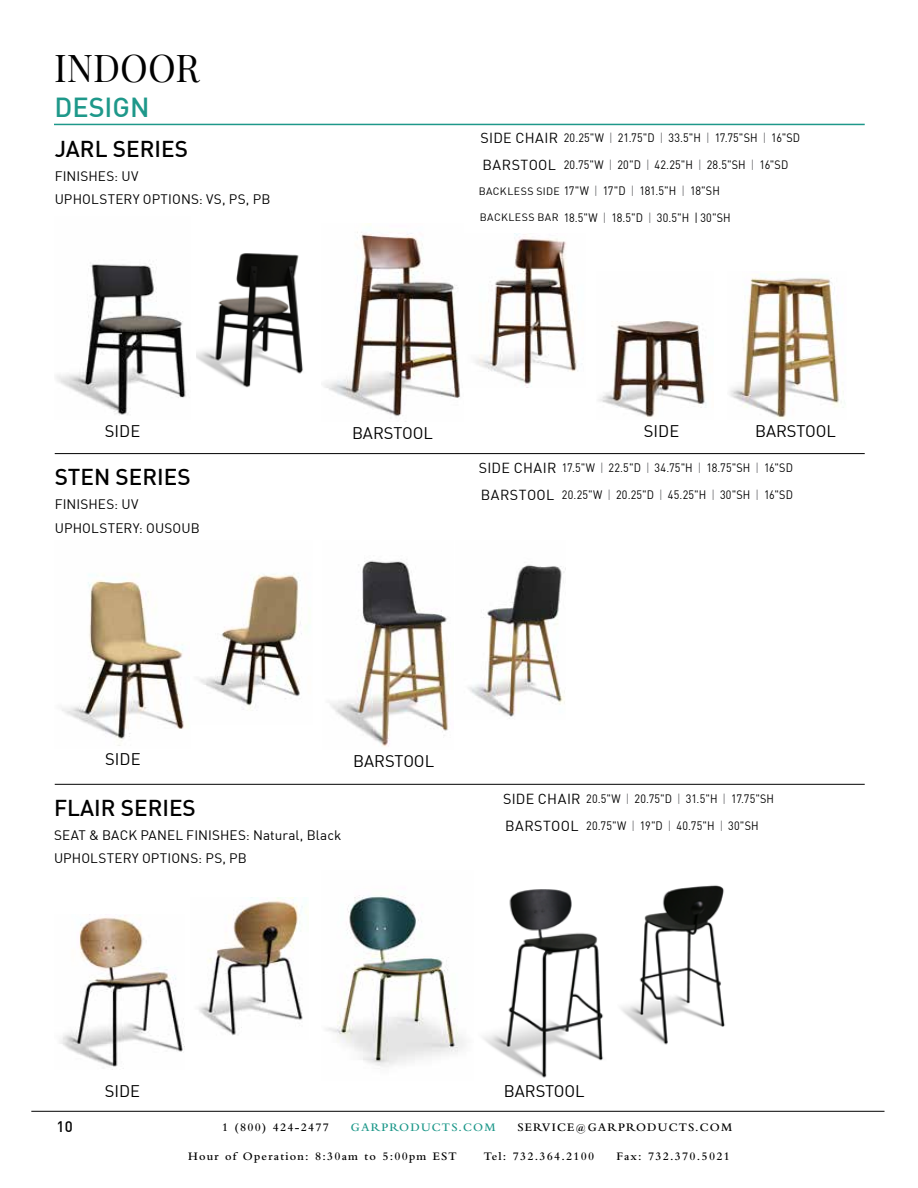
<style>
.page{position:relative;width:918px;height:1188px;background:#fff}
.page>*{position:absolute;margin:0;border:0;box-sizing:border-box;transform-origin:0 0}
.t1{font:37.5px "Playfair Display";color:#000}
.t2{font:500 27px "DINOT";color:#1e988a}
.t3{font:500 22.5px "DINOT";color:#000}
.t4{font:16.5px "DINOT";color:#000}
.t5{font:500 15px "DINOT";color:#000}
.t6{font:14.25px/27px "DINOT";letter-spacing:.02em;color:#000}
.t7{font:13.5px/23.4px "DINOT";letter-spacing:.01em;color:#000}
.t8{font:12px "DINOT";letter-spacing:.015em;color:#000;scale:.9 1}
.t9{font:600 12px "Bembo MT Pro";letter-spacing:.1em;color:#000}
.t10{font:12px/26.2px "DINOT";letter-spacing:-.03em;color:#000;scale:.9 1}
.t11{font:600 12px "Bembo MT Pro";letter-spacing:.1em;color:#1e988a}
.t12{font:10.5px "DINOT";letter-spacing:.045em;color:#000}
.s1{color:#77787b}
</style>
<div class="page">
<hr style="left:54px;top:124px;width:811px;height:1px;background:#1e988a">
<hr style="left:55px;top:453px;width:810px;height:1px;background:#000">
<hr style="left:55px;top:784px;width:810px;height:1px;background:#000">
<img style="left:56px;top:262px;width:130px;height:153px">
<img style="left:196px;top:253px;width:107px;height:135px">
<img style="left:324px;top:224px;width:136px;height:198px">
<img style="left:475px;top:233px;width:102px;height:154px">
<img style="left:598px;top:321px;width:109px;height:96px">
<img style="left:730px;top:273px;width:114px;height:146px">
<img style="left:62px;top:574px;width:122px;height:172px">
<img style="left:199px;top:573px;width:107px;height:137px">
<img style="left:330px;top:560px;width:119px;height:187px">
<img style="left:468px;top:564px;width:97px;height:155px">
<img style="left:60px;top:914px;width:124px;height:156px">
<img style="left:198px;top:898px;width:109px;height:138px">
<img style="left:483px;top:889px;width:121px;height:189px">
<img style="left:621px;top:885px;width:104px;height:160px">
<img style="left:326px;top:895px;width:139px;height:172px">
<hr style="left:31px;top:1111px;width:854px;height:1px;background:#000">
<h1 class="t1" style="left:54px;top:39px;width:147px">INDOOR</h1>
<h2 class="t2" style="left:54px;top:87px;width:97px">DESIGN</h2>
<h3 class="t3" style="left:55px;top:132px;width:135px">JARL SERIES</h3>
<p class="t7" style="left:55px;top:163px;width:217px">FINISHES: UV<br>UPHOLSTERY OPTIONS: VS, PS, PB</p>
<p class="t6" style="left:481px;top:123px;width:79px">SIDE CHAIR<br>BARSTOOL</p>
<p class="t8" style="left:564px;top:128px;width:264px">20.25"W <span class="s1">|</span> 21.75"D <span class="s1">|</span> 33.5"H <span class="s1">|</span> 17.75"SH <span class="s1">|</span> 16"SD</p>
<p class="t8" style="left:564px;top:155px;width:251px">20.75"W <span class="s1">|</span> 20"D <span class="s1">|</span> 42.25"H <span class="s1">|</span> 28.5"SH <span class="s1">|</span> 16"SD</p>
<p class="t10" style="left:564px;top:177px;width:187px">17"W <span class="s1">|</span> 17"D <span class="s1">|</span> 181.5"H <span class="s1">|</span> 18"SH<br>18.5"W <span class="s1">|</span> 18.5"D <span class="s1">|</span> 30.5"H | 30"SH</p>
<p class="t12" style="left:479px;top:183px;width:83px">BACKLESS SIDE</p>
<p class="t12" style="left:480px;top:209px;width:81px">BACKLESS BAR</p>
<h3 class="t4" style="left:105px;top:418px;width:37px">SIDE</h3>
<h3 class="t4" style="left:352px;top:420px;width:82px">BARSTOOL</h3>
<h3 class="t4" style="left:644px;top:418px;width:37px">SIDE</h3>
<h3 class="t4" style="left:755px;top:418px;width:82px">BARSTOOL</h3>
<h3 class="t3" style="left:55px;top:460px;width:137px">STEN SERIES</h3>
<p class="t6" style="left:479px;top:453px;width:79px">SIDE CHAIR<br>BARSTOOL</p>
<p class="t8" style="left:562px;top:459px;width:258px">17.5"W <span class="s1">|</span> 22.5"D <span class="s1">|</span> 34.75"H <span class="s1">|</span> 18.75"SH <span class="s1">|</span> 16"SD</p>
<p class="t8" style="left:562px;top:486px;width:258px">20.25"W <span class="s1">|</span> 20.25"D <span class="s1">|</span> 45.25"H <span class="s1">|</span> 30"SH <span class="s1">|</span> 16"SD</p>
<p class="t7" style="left:55px;top:491px;width:147px">FINISHES: UV<br>UPHOLSTERY: OUSOUB</p>
<h3 class="t4" style="left:105px;top:747px;width:37px">SIDE</h3>
<h3 class="t4" style="left:353px;top:748px;width:82px">BARSTOOL</h3>
<h3 class="t3" style="left:54px;top:791px;width:143px">FLAIR SERIES</h3>
<p class="t7" style="left:54px;top:822px;width:289px">SEAT &amp; BACK PANEL FINISHES: Natural, Black<br>UPHOLSTERY OPTIONS: PS, PB</p>
<p class="t6" style="left:503px;top:784px;width:79px">SIDE CHAIR<br>BARSTOOL</p>
<p class="t8" style="left:586px;top:789px;width:210px">20.5"W <span class="s1">|</span> 20.75"D <span class="s1">|</span> 31.5"H <span class="s1">|</span> 17.75"SH</p>
<p class="t8" style="left:586px;top:816px;width:193px">20.75"W <span class="s1">|</span> 19"D <span class="s1">|</span> 40.75"H <span class="s1">|</span> 30"SH</p>
<p class="t5" style="left:57px;top:1115px;width:18px">10</p>
<h3 class="t4" style="left:105px;top:1079px;width:37px">SIDE</h3>
<h3 class="t4" style="left:504px;top:1079px;width:82px">BARSTOOL</h3>
<p class="t9" style="left:222px;top:1121px;width:108px">1 (800) 424-2477</p>
<p class="t11" style="left:351px;top:1121px;width:146px">GARPRODUCTS.COM</p>
<p class="t9" style="left:517px;top:1121px;width:216px">SERVICE@GARPRODUCTS.COM</p>
<p class="t9" style="left:188px;top:1150px;width:270px">Hour of Operation: 8:30am to 5:00pm EST</p>
<p class="t9" style="left:484px;top:1150px;width:112px">Tel: 732.364.2100</p>
<p class="t9" style="left:616px;top:1150px;width:115px">Fax: 732.370.5021</p>
</div>
